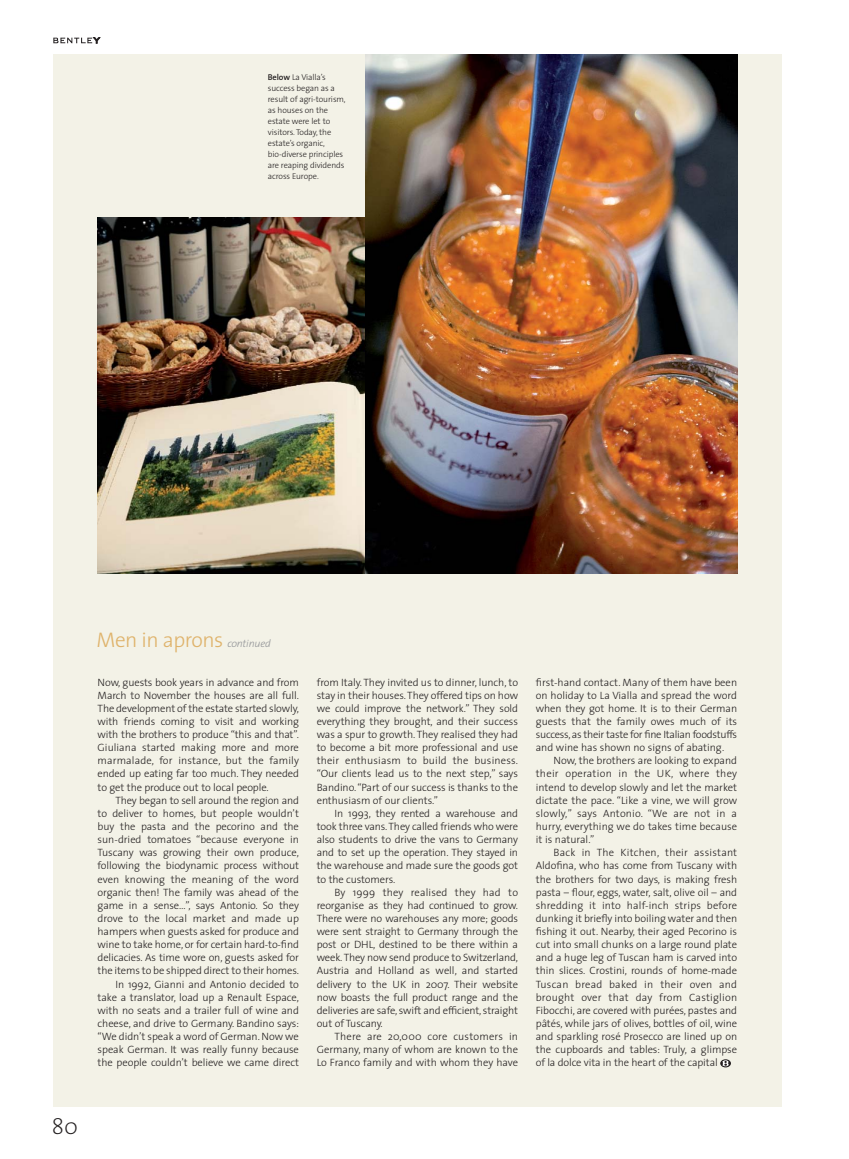
<style>
.page{position:relative;width:849px;height:1159px;background:#fff}
.page>*{position:absolute;margin:0;border:0;box-sizing:border-box;transform-origin:0 0}
.t1{font:200 22.5px "The Sans";color:#231f20}
.t2{font:300 21.25px "The Sans";letter-spacing:-.025em;color:#dfb36b}
.t3{font:300 10.62px/13.1px "The Sans";letter-spacing:-.01em;color:#231f20;text-align:justify}
.t4{font:300 8.5px/11px "The Sans";letter-spacing:-.015em;color:#231f20}
.s1{font-weight:600}
.s2{font-style:italic;font-size:10.62px;color:#939598}
</style>
<div class="page">
<div style="left:53px;top:54px;width:728px;height:1053px;background:#f3f2e7"></div>
<svg style="left:53px;top:38px;width:47px;height:5px"></svg>
<svg style="left:720px;top:1059px;width:11px;height:8px"></svg>
<svg style="left:722px;top:1060px;width:6px;height:6px"></svg>
<img style="left:365px;top:54px;width:372px;height:519px">
<img style="left:98px;top:218px;width:266px;height:355px">
<p class="t4" style="left:268px;top:73px;width:79px"><span class="s1">Below</span> La Vialla’s success began as a result of agri-tourism, as houses on the estate were let to visitors. Today, the estate’s organic, bio-diverse principles are reaping dividends across Europe.</p>
<h1 class="t1" style="left:52px;top:1117px;width:28px">80</h1>
<h2 class="t2" style="left:97px;top:631px;width:176px">Men in aprons <span class="s2">continued</span></h2>
<p class="t3" style="left:98px;top:676px;width:203px">Now, guests book years in advance and from March to November the houses are all full.<br>The development of the estate started slowly, with friends coming to visit and working with the brothers to produce “this and that”.<br>Giuliana started making more and more marmalade, for instance, but the family ended up eating far too much. They needed to get the produce out to local people.</p>
<p class="t3" style="left:98px;top:794px;width:203px;text-align:right">They began to sell around the region and<br>to deliver to homes, but people wouldn’t buy the pasta and the pecorino and the sun-dried tomatoes “because everyone in Tuscany was growing their own produce, following the biodynamic process without even knowing the meaning of the word organic then! The family was ahead of the game in a sense…”, says Antonio. So they drove to the local market and made up hampers when guests asked for produce and wine to take home, or for certain hard-to-find delicacies. As time wore on, guests asked for the items to be shipped direct to their homes.<br>In 1992, Gianni and Antonio decided to take a translator, load up a Renault Espace, with no seats and a trailer full of wine and cheese, and drive to Germany. Bandino says: “We didn’t speak a word of German. Now we speak German. It was really funny because the people couldn’t believe we came direct</p>
<p class="t3" style="left:317px;top:676px;width:203px">from Italy. They invited us to dinner, lunch, to stay in their houses.They offered tips on how we could improve the network.” They sold everything they brought, and their success was a spur to growth. They realised they had to become a bit more professional and use their enthusiasm to build the business. “Our clients lead us to the next step,” says Bandino.“Part of our success is thanks to the enthusiasm of our clients.”</p>
<p class="t3" style="left:317px;top:807px;width:203px;text-indent:18px">In 1993, they rented a warehouse and took three vans. They called friends who were also students to drive the vans to Germany and to set up the operation. They stayed in the warehouse and made sure the goods got to the customers.</p>
<p class="t3" style="left:317px;top:886px;width:203px;text-indent:18px">By 1999 they realised they had to reorganise as they had continued to grow.<br>There were no warehouses any more; goods were sent straight to Germany through the post or DHL, destined to be there within a week.They now send produce to Switzerland, Austria and Holland as well, and started delivery to the UK in 2007. Their website now boasts the full product range and the deliveries are safe, swift and efficient, straight out of Tuscany.</p>
<p class="t3" style="left:317px;top:1031px;width:203px;text-indent:18px">There are 20,000 core customers in Germany, many of whom are known to the Lo Franco family and with whom they have</p>
<p class="t3" style="left:536px;top:676px;width:203px">first-hand contact. Many of them have been on holiday to La Vialla and spread the word when they got home. It is to their German guests that the family owes much of its success, as their taste for fine Italian foodstuffs and wine has shown no signs of abating.</p>
<p class="t3" style="left:536px;top:755px;width:203px;text-indent:18px">Now, the brothers are looking to expand their operation in the UK, where they intend to develop slowly and let the market dictate the pace. “Like a vine, we will grow slowly,” says Antonio. “We are not in a hurry, everything we do takes time because it is natural.”</p>
<p class="t3" style="left:536px;top:847px;width:203px;text-indent:18px">Back in The Kitchen, their assistant Aldofina, who has come from Tuscany with the brothers for two days, is making fresh pasta – flour, eggs, water, salt, olive oil – and shredding it into half-inch strips before dunking it briefly into boiling water and then fishing it out. Nearby, their aged Pecorino is cut into small chunks on a large round plate and a huge leg of Tuscan ham is carved into thin slices. Crostini, rounds of home-made Tuscan bread baked in their oven and brought over that day from Castiglion Fibocchi, are covered with purées, pastes and pâtés, while jars of olives, bottles of oil, wine and sparkling rosé Prosecco are lined up on the cupboards and tables: Truly, a glimpse of la dolce vita in the heart of the capital</p>
</div>
